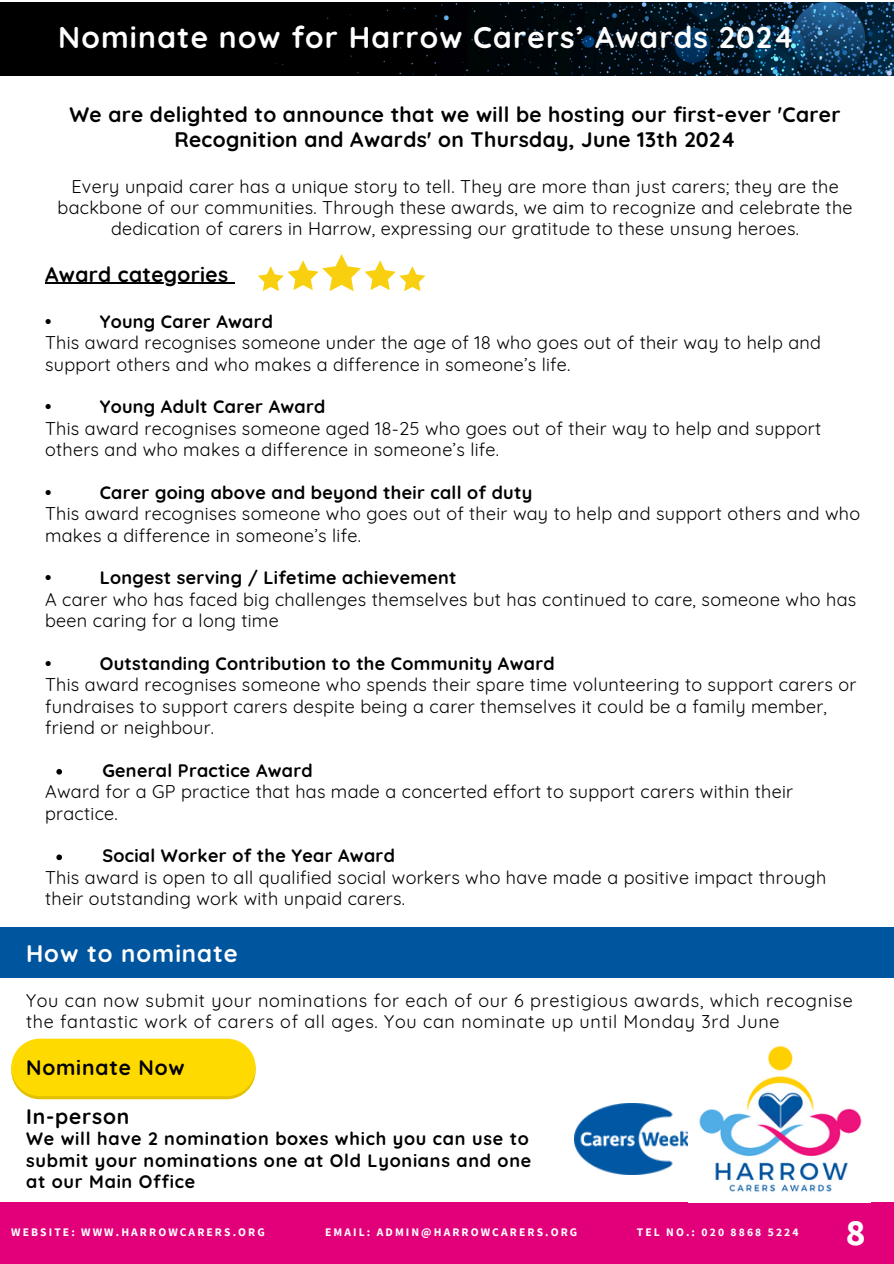
<style>
.page{position:relative;width:894px;height:1264px;background:#fff}
.page>*{position:absolute;margin:0;border:0;box-sizing:border-box;transform-origin:0 0}
.t1{font:700 37.5px "Source Sans Pro";color:#fff}
.t2{font:700 30px "Quicksand";letter-spacing:.04em;color:#fff}
.t3{font:700 24px "Quicksand";letter-spacing:.04em;color:#fff}
.t4{font:700 21px/24.8px "Quicksand";letter-spacing:.015em;color:#000;text-align:center}
.t5{font:700 21px "Quicksand";letter-spacing:.04em;color:#000}
.t6{font:18px/21.3px "Quicksand";letter-spacing:.015em;color:#000}
.t7{font:18px/21.3px "Quicksand";letter-spacing:.04em;color:#000}
.t8{font:700 18px/21.3px "Quicksand";letter-spacing:.04em;color:#000}
.t9{font:700 18px "Quicksand";letter-spacing:.015em;color:#000}
.t10{font:700 11.55px "Source Sans Pro";letter-spacing:.18em;color:#fff}
.s1{font-weight:700}
</style>
<div class="page">
<div style="left:0;top:1202px;width:893px;height:61px;background:#e2007a"></div>
<img style="left:574px;top:1103px;width:114px;height:71px">
<img style="left:699px;top:1045px;width:163px;height:147px">
<img style="left:0;top:3px;width:893px;height:73px">
<hr style="left:45px;top:283px;width:183px;height:1px;background:#000">
<svg style="left:56px;top:769px;width:6px;height:5px"></svg>
<svg style="left:56px;top:854px;width:6px;height:6px"></svg>
<svg style="left:258px;top:254px;width:167px;height:37px"></svg>
<div style="left:0;top:927px;width:893px;height:50px;background:#00559f"></div>
<svg style="left:11px;top:1073px;width:244px;height:26px"></svg>
<div style="left:11px;top:1038px;width:244px;height:58px;background:#ffda00;border-radius:29px"></div>
<p class="t2" style="left:58px;top:18px;width:737px">Nominate now for Harrow Carers’ Awards 2024</p>
<h5 class="t4" style="left:69px;top:101px;width:772px">We are delighted to announce that we will be hosting our first-ever 'Carer<br>Recognition and Awards' on Thursday, June 13th 2024</h5>
<h3 class="t6" style="left:57px;top:175px;width:796px;text-align:center">Every unpaid carer has a unique story to tell. They are more than just carers; they are the backbone of our communities. Through these awards, we aim to recognize and celebrate the dedication of carers in Harrow, expressing our gratitude to these unsung heroes.</h3>
<h5 class="t4" style="left:45px;top:261px;width:184px">Award categories</h5>
<h5 class="t8" style="left:45px;top:310px;width:8px">•</h5>
<h5 class="t6" style="left:45px;top:310px;width:777px;text-indent:55px"><span class="s1">Young Carer Award<br></span>This award recognises someone under the age of 18 who goes out of their way to help and support others and who makes a difference in someone’s life.</h5>
<h5 class="t8" style="left:45px;top:396px;width:8px">•</h5>
<h5 class="t6" style="left:45px;top:396px;width:777px;text-indent:55px"><span class="s1">Young Adult Carer Award<br></span>This award recognises someone aged 18-25 who goes out of their way to help and support others and who makes a difference in someone’s life.</h5>
<h5 class="t8" style="left:45px;top:481px;width:8px">•</h5>
<h5 class="t6" style="left:45px;top:481px;width:816px;text-indent:55px"><span class="s1">Carer going above and beyond their call of duty<br></span>This award recognises someone who goes out of their way to help and support others and who makes a difference in someone’s life.</h5>
<h5 class="t8" style="left:45px;top:567px;width:8px">•</h5>
<h5 class="t6" style="left:45px;top:567px;width:812px;text-indent:55px"><span class="s1">Longest serving / Lifetime achievement<br></span>A carer who has faced big challenges themselves but has continued to care, someone who has been caring for a long time</h5>
<p class="t8" style="left:45px;top:652px;width:8px">•</p>
<p class="t6" style="left:45px;top:652px;width:812px;text-indent:55px"><span class="s1">Outstanding Contribution to the Community Award<br></span>This award recognises someone who spends their spare time volunteering to support carers or fundraises to support carers despite being a carer themselves it could be a family member, friend or neighbour.</p>
<h5 class="t9" style="left:102px;top:758px;width:212px">General Practice Award</h5>
<p class="t6" style="left:45px;top:780px;width:749px">Award for a GP practice that has made a concerted effort to support carers within their practice.</p>
<h5 class="t9" style="left:102px;top:844px;width:294px">Social Worker of the Year Award</h5>
<p class="t6" style="left:45px;top:866px;width:782px">This award is open to all qualified social workers who have made a positive impact through their outstanding work with unpaid carers.</p>
<p class="t3" style="left:26px;top:938px;width:213px">How to nominate</p>
<p class="t7" style="left:26px;top:989px;width:827px">You can now submit your nominations for each of our 6 prestigious awards, which recognise the fantastic work of carers of all ages. You can nominate up until Monday 3rd June</p>
<p class="t5" style="left:26px;top:1053px;width:160px">Nominate Now</p>
<p class="t5" style="left:26px;top:1103px;width:105px">In-person</p>
<p class="t8" style="left:26px;top:1128px;width:506px">We will have 2 nomination boxes which you can use to submit your nominations one at Old Lyonians and one</p>
<p class="t8" style="left:26px;top:1170px;width:170px">at our Main Office</p>
<h3 class="t10" style="left:11px;top:1224px;width:255px">WEBSITE: WWW.HARROWCARERS.ORG</h3>
<h2 class="t10" style="left:325px;top:1224px;width:253px">EMAIL: ADMIN@HARROWCARERS.ORG</h2>
<h5 class="t10" style="left:636px;top:1224px;width:163px">TEL NO.: 020 8868 5224</h5>
<h4 class="t1" style="left:845px;top:1207px;width:21px">8</h4>
</div>
